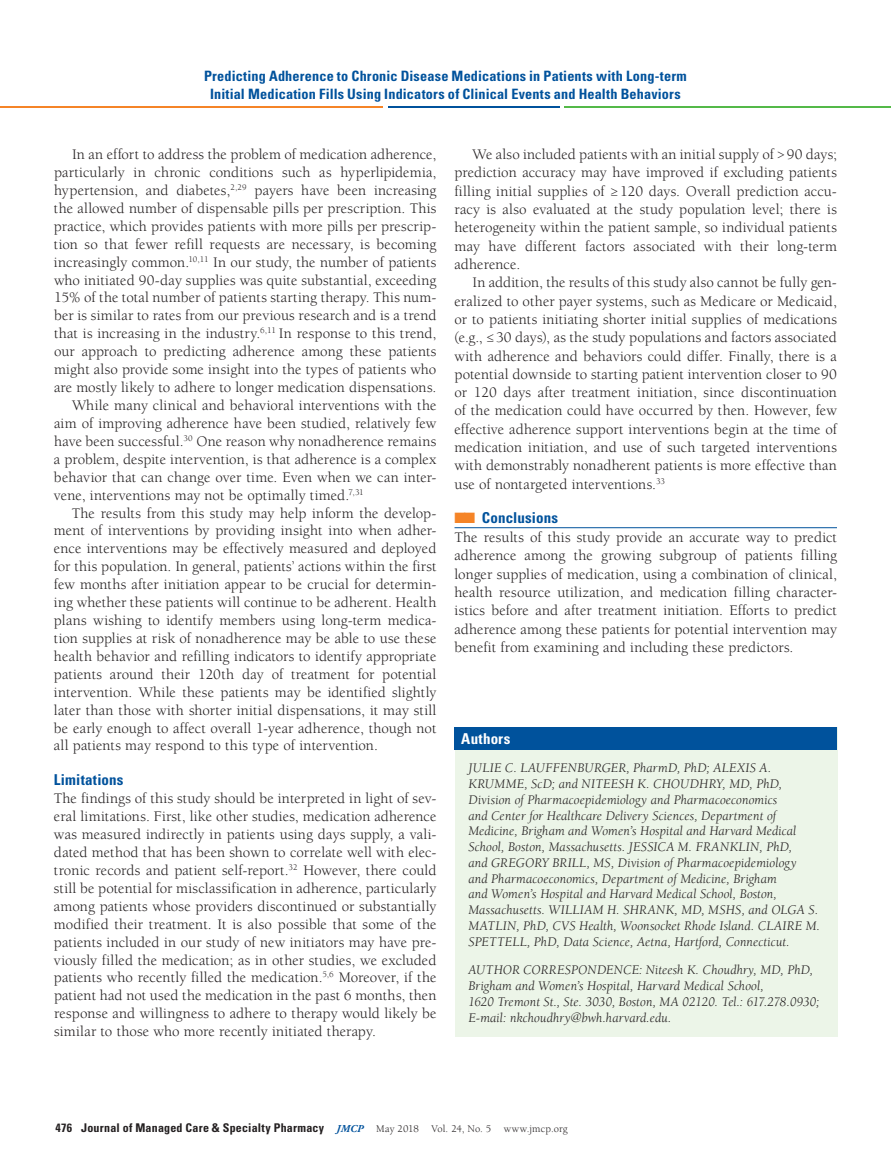
<style>
.page{position:relative;width:891px;height:1175px;background:#fff}
.page>*{position:absolute;margin:0;border:0;box-sizing:border-box;transform-origin:0 0}
.t1{font:15px/18.3px "Berkeley Pro";letter-spacing:.005em;color:#231f20;text-align:justify}
.t2{font:700 condensed 15px "Univers";letter-spacing:.01em;color:#00529c}
.t3{font:700 condensed 15px "Univers";letter-spacing:.02em;color:#fff}
.t4{font:700 condensed 14.25px/18px "Univers";letter-spacing:.01em;color:#00529c;text-align:center}
.t5{font:italic 13.5px/15.8px "Berkeley Pro";letter-spacing:.01em;color:#231f20}
.t6{font:700 condensed 12px "Univers";letter-spacing:.015em;color:#231f20}
.s1{color:#f58427}
.s2{font-family:"Adobe Garamond Pro";font-style:italic;font-stretch:normal;font-size:10.5px;color:#00529c}
.s3{font-family:"Berkeley Pro";font-weight:400;font-stretch:normal;font-size:10.5px}
</style>
<div class="page">
<hr style="left:0;top:107px;width:383px;height:1px;background:#f58427">
<hr style="left:388px;top:107px;width:172px;height:1px;background:#00529c">
<hr style="left:565px;top:107px;width:326px;height:1px;background:#54b948">
<hr style="left:455px;top:527px;width:382px;height:1px;background:#00529c">
<div style="left:455px;top:727px;width:382px;height:309px;background:#ecf5e8"></div>
<div style="left:455px;top:727px;width:382px;height:22px;background:#00529c"></div>
<p class="t4" style="left:204px;top:67px;width:484px">Predicting Adherence to Chronic Disease Medications in Patients with Long-term<br>Initial Medication Fills Using Indicators of Clinical Events and Health Behaviors</p>
<p class="t1" style="left:72px;top:145px;width:366px">In an effort to address the problem of medication adherence,</p>
<p class="t1" style="left:54px;top:163px;width:384px">particularly in chronic conditions such as hyperlipidemia,</p>
<p class="t1" style="left:54px;top:181px;width:384px">hypertension, and diabetes,<sup>2,29</sup> payers have been increasing</p>
<p class="t1" style="left:54px;top:199px;width:384px">the allowed number of dispensable pills per prescription. This</p>
<p class="t1" style="left:54px;top:217px;width:384px">practice, which provides patients with more pills per prescrip-</p>
<p class="t1" style="left:54px;top:235px;width:384px">tion so that fewer refill requests are necessary, is becoming</p>
<p class="t1" style="left:54px;top:253px;width:384px">increasingly common.<sup>10,11</sup> In our study, the number of patients</p>
<p class="t1" style="left:54px;top:271px;width:384px">who initiated 90-day supplies was quite substantial, exceeding</p>
<p class="t1" style="left:54px;top:289px;width:384px">15% of the total number of patients starting therapy. This num-</p>
<p class="t1" style="left:54px;top:307px;width:384px">ber is similar to rates from our previous research and is a trend</p>
<p class="t1" style="left:54px;top:324px;width:384px">that is increasing in the industry.<sup>6,11</sup> In response to this trend,</p>
<p class="t1" style="left:54px;top:342px;width:384px">our approach to predicting adherence among these patients</p>
<p class="t1" style="left:54px;top:360px;width:384px">might also provide some insight into the types of patients who</p>
<p class="t1" style="left:54px;top:378px;width:384px">are mostly likely to adhere to longer medication dispensations.</p>
<p class="t1" style="left:72px;top:396px;width:366px">While many clinical and behavioral interventions with the</p>
<p class="t1" style="left:54px;top:414px;width:384px">aim of improving adherence have been studied, relatively few</p>
<p class="t1" style="left:54px;top:432px;width:384px">have been successful.<sup>30</sup> One reason why nonadherence remains</p>
<p class="t1" style="left:54px;top:450px;width:384px">a problem, despite intervention, is that adherence is a complex</p>
<p class="t1" style="left:54px;top:468px;width:384px">behavior that can change over time. Even when we can inter-</p>
<p class="t1" style="left:54px;top:486px;width:311px">vene, interventions may not be optimally timed.<sup>7,31</sup></p>
<p class="t1" style="left:72px;top:504px;width:366px">The results from this study may help inform the develop-</p>
<p class="t1" style="left:54px;top:521px;width:384px">ment of interventions by providing insight into when adher-</p>
<p class="t1" style="left:54px;top:539px;width:384px">ence interventions may be effectively measured and deployed</p>
<p class="t1" style="left:54px;top:557px;width:384px">for this population. In general, patients’ actions within the first</p>
<p class="t1" style="left:54px;top:575px;width:384px">few months after initiation appear to be crucial for determin-</p>
<p class="t1" style="left:54px;top:593px;width:384px">ing whether these patients will continue to be adherent. Health</p>
<p class="t1" style="left:54px;top:611px;width:384px">plans wishing to identify members using long-term medica-</p>
<p class="t1" style="left:54px;top:629px;width:384px">tion supplies at risk of nonadherence may be able to use these</p>
<p class="t1" style="left:54px;top:647px;width:384px">health behavior and refilling indicators to identify appropriate</p>
<p class="t1" style="left:54px;top:665px;width:384px">patients around their 120th day of treatment for potential</p>
<p class="t1" style="left:54px;top:683px;width:384px">intervention. While these patients may be identified slightly</p>
<p class="t1" style="left:54px;top:701px;width:384px">later than those with shorter initial dispensations, it may still</p>
<p class="t1" style="left:54px;top:718px;width:384px">be early enough to affect overall 1-year adherence, though not</p>
<p class="t1" style="left:54px;top:736px;width:325px">all patients may respond to this type of intervention.</p>
<p class="t2" style="left:54px;top:770px;width:71px">Limitations</p>
<p class="t1" style="left:54px;top:789px;width:384px;line-height:17.9px">The findings of this study should be interpreted in light of sev&shy;eral limitations. First, like other studies, medication adherence was measured indirectly in patients using days supply, a vali&shy;dated method that has been shown to correlate well with elec&shy;tronic records and patient self-report.<sup>32</sup> However, there could still be potential for misclassification in adherence, particularly among patients whose providers discontinued or substantially modified their treatment. It is also possible that some of the patients included in our study of new initiators may have pre&shy;viously filled the medication; as in other studies, we excluded patients who recently filled the medication.<sup>5,6</sup> Moreover, if the patient had not used the medication in the past 6 months, then response and willingness to adhere to therapy would likely be similar to those who more recently initiated therapy.</p>
<p class="t1" style="left:455px;top:145px;width:384px;text-indent:18px">We also included patients with an initial supply of &gt;90 days; prediction accuracy may have improved if excluding patients filling initial supplies of ≥120 days. Overall prediction accu&shy;racy is also evaluated at the study population level; there is heterogeneity within the patient sample, so individual patients may have different factors associated with their long-term adherence.</p>
<p class="t1" style="left:455px;top:273px;width:384px;text-indent:18px">In addition, the results of this study also cannot be fully gen&shy;eralized to other payer systems, such as Medicare or Medicaid, or to patients initiating shorter initial supplies of medications (e.g., ≤30 days), as the study populations and factors associated with adherence and behaviors could differ. Finally, there is a potential downside to starting patient intervention closer to 90 or 120 days after treatment initiation, since discontinuation of the medication could have occurred by then. However, few effective adherence support interventions begin at the time of medication initiation, and use of such targeted interventions with demonstrably nonadherent patients is more effective than use of nontargeted interventions.<sup>33</sup></p>
<p class="t2" style="left:455px;top:508px;width:105px"><span class="s1">■■</span> Conclusions</p>
<p class="t1" style="left:455px;top:528px;width:384px">The results of this study provide an accurate way to predict adherence among the growing subgroup of patients filling longer supplies of medication, using a combination of clinical, health resource utilization, and medication filling character&shy;istics before and after treatment initiation. Efforts to predict adherence among these patients for potential intervention may benefit from examining and including these predictors.</p>
<p class="t3" style="left:461px;top:729px;width:51px">Authors</p>
<p class="t5" style="left:468px;top:760px;width:353px">JULIE C. LAUFFENBURGER, PharmD, PhD; ALEXIS A.<br>KRUMME, ScD; and NITEESH K. CHOUDHRY, MD, PhD, Division of Pharmacoepidemiology and Pharmacoeconomics<br>and Center for Healthcare Delivery Sciences, Department of Medicine, Brigham and Women’s Hospital and Harvard Medical School, Boston, Massachusetts. JESSICA M. FRANKLIN, PhD,<br>and GREGORY BRILL, MS, Division of Pharmacoepidemiology<br>and Pharmacoeconomics, Department of Medicine, Brigham<br>and Women’s Hospital and Harvard Medical School, Boston, Massachusetts. WILLIAM H. SHRANK, MD, MSHS, and OLGA S.<br>MATLIN, PhD, CVS Health, Woonsocket Rhode Island. CLAIRE M.<br>SPETTELL, PhD, Data Science, Aetna, Hartford, Connecticut.</p>
<p class="t5" style="left:468px;top:962px;width:353px">AUTHOR CORRESPONDENCE: Niteesh K. Choudhry, MD, PhD, Brigham and Women’s Hospital, Harvard Medical School,<br>1620 Tremont St., Ste. 3030, Boston, MA 02120. Tel.: 617.278.0930; E-mail: nkchoudhry@bwh.harvard.edu.</p>
<p class="t6" style="left:56px;top:1120px;width:514px">476 Journal of Managed Care &amp; Specialty Pharmacy <span class="s2">JMCP</span> <span class="s3">May 2018 Vol. 24, No. 5 www.jmcp.org</span></p>
</div>
